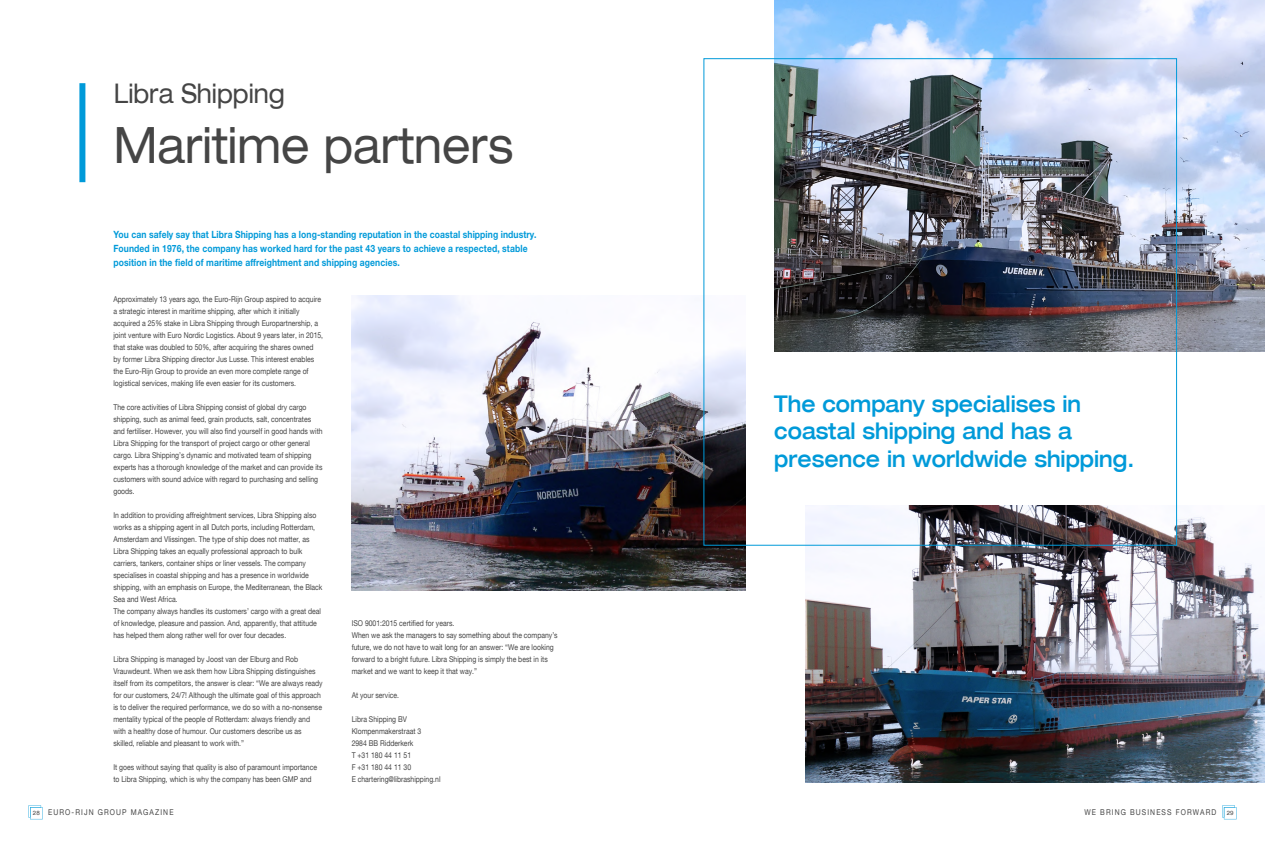
<style>
.page{position:relative;width:1265px;height:842px;background:#fff}
.page>*{position:absolute;margin:0;border:0;box-sizing:border-box;transform-origin:0 0}
.t1{font:50px "Helvetica Neue LT Regular 3";color:#454545;scale:.86 1}
.t2{font:27px "Helvetica Neue LT Regular 3";color:#454545;scale:.86 1}
.t3{font:23px/27.6px "Helvetica Neue LT Medium 2";color:#009ad9;scale:.86 1}
.t4{font:700 10px/14px "Helvetica Neue LT Std";letter-spacing:.01em;color:#009ad9;scale:.86 1}
.t5{font:8px/12px "Helvetica Neue CE";color:#454545;scale:.86 1}
.t6{font:8px "Helvetica Neue CE";letter-spacing:.16em;color:#454545;scale:.86 1}
.t7{font:6px "Helvetica Neue LT Regular 3";color:#454545;scale:.86 1}
</style>
<div class="page">
<svg style="left:1222px;top:805px;width:14px;height:14px"></svg>
<svg style="left:28px;top:805px;width:15px;height:14px"></svg>
<div style="left:79px;top:83px;width:6px;height:99px;background:#009ad9"></div>
<img style="left:774px;top:0;width:490px;height:351px">
<img style="left:351px;top:295px;width:395px;height:295px">
<img style="left:805px;top:505px;width:459px;height:277px">
<p class="t2" style="left:114px;top:77px;width:200px">Libra Shipping</p>
<p class="t1" style="left:114px;top:115px;width:466px">Maritime partners</p>
<p class="t4" style="left:113px;top:227px;width:493px">You can safely say that Libra Shipping has a long-standing reputation in the coastal shipping industry.<br>Founded in 1976, the company has worked hard for the past 43 years to achieve a respected, stable position in the field of maritime affreightment and shipping agencies.</p>
<p class="t5" style="left:113px;top:293px;width:245px">Approximately 13 years ago, the Euro-Rijn Group aspired to acquire a strategic interest in maritime shipping, after which it initially acquired a 25% stake in Libra Shipping through Europartnership, a joint venture with Euro Nordic Logistics. About 9 years later, in 2015, that stake was doubled to 50%, after acquiring the shares owned<br>by former Libra Shipping director Jus Lusse. This interest enables the Euro-Rijn Group to provide an even more complete range of logistical services, making life even easier for its customers.</p>
<p class="t5" style="left:113px;top:401px;width:245px">The core activities of Libra Shipping consist of global dry cargo shipping, such as animal feed, grain products, salt, concentrates and fertiliser. However, you will also find yourself in good hands with Libra Shipping for the transport of project cargo or other general cargo. Libra Shipping’s dynamic and motivated team of shipping experts has a thorough knowledge of the market and can provide its customers with sound advice with regard to purchasing and selling goods.</p>
<p class="t5" style="left:113px;top:509px;width:244px">In addition to providing affreightment services, Libra Shipping also works as a shipping agent in all Dutch ports, including Rotterdam, Amsterdam and Vlissingen. The type of ship does not matter, as Libra Shipping takes an equally professional approach to bulk carriers, tankers, container ships or liner vessels. The company specialises in coastal shipping and has a presence in worldwide shipping, with an emphasis on Europe, the Mediterranean, the Black Sea and West Africa.</p>
<p class="t5" style="left:113px;top:605px;width:243px">The company always handles its customers’ cargo with a great deal of knowledge, pleasure and passion. And, apparently, that attitude has helped them along rather well for over four decades.</p>
<p class="t5" style="left:113px;top:653px;width:244px">Libra Shipping is managed by Joost van der Elburg and Rob Vrauwdeunt. When we ask them how Libra Shipping distinguishes itself from its competitors, the answer is clear: “We are always ready for our customers, 24/7! Although the ultimate goal of this approach is to deliver the required performance, we do so with a no-nonsense mentality typical of the people of Rotterdam: always friendly and with a healthy dose of humour. Our customers describe us as skilled, reliable and pleasant to work with.”</p>
<p class="t5" style="left:113px;top:761px;width:238px">It goes without saying that quality is also of paramount importance to Libra Shipping, which is why the company has been GMP and</p>
<p class="t5" style="left:351px;top:617px;width:121px">ISO 9001:2015 certified for years.</p>
<p class="t5" style="left:351px;top:629px;width:241px">When we ask the managers to say something about the company’s future, we do not have to wait long for an answer: “We are looking forward to a bright future. Libra Shipping is simply the best in its market and we want to keep it that way.”</p>
<p class="t5" style="left:351px;top:689px;width:57px">At your service.</p>
<p class="t5" style="left:351px;top:713px;width:66px">Libra Shipping BV</p>
<p class="t5" style="left:351px;top:725px;width:82px">Klompenmakerstraat 3</p>
<p class="t5" style="left:351px;top:737px;width:73px">2984 BB Ridderkerk</p>
<p class="t5" style="left:351px;top:749px;width:71px">T +31 180 44 11 51</p>
<p class="t5" style="left:351px;top:761px;width:71px">F +31 180 44 11 30</p>
<p class="t5" style="left:351px;top:773px;width:105px">E chartering@librashipping.nl</p>
<p class="t3" style="left:774px;top:389px;width:420px">The company specialises in coastal shipping and has a presence in worldwide shipping.</p>
<p class="t7" style="left:33px;top:809px;width:9px">28</p>
<p class="t6" style="left:48px;top:807px;width:147px">EURO-RIJN GROUP MAGAZINE</p>
<p class="t6" style="left:1084px;top:807px;width:155px">WE BRING BUSINESS FORWARD</p>
<p class="t7" style="left:1226px;top:809px;width:9px">29</p>
</div>
